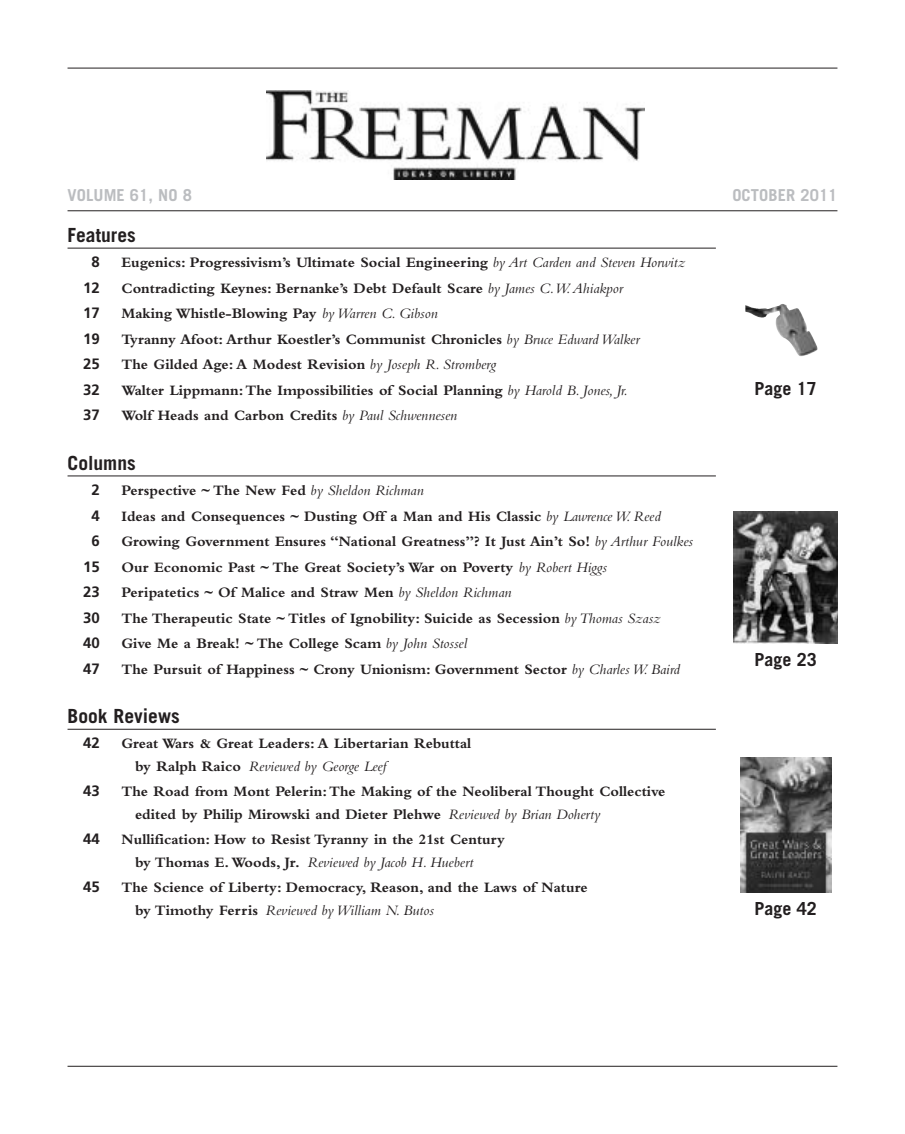
<style>
.page{position:relative;width:905px;height:1134px;background:#fff}
.page>*{position:absolute;margin:0;border:0;box-sizing:border-box;transform-origin:0 0}
.t1{font:700 19.5px "Trade Gothic";color:#231f20}
.t2{font:700 18px "Trade Gothic";color:#231f20}
.t3{font:700 16.5px "Trade Gothic";letter-spacing:.005em;color:#bbbdc0}
.t4{font:700 15px/22.5px "Bembo";color:#231f20}
.t5{font:700 15px "Frutiger";color:#231f20}
.s1{font-weight:400;font-style:italic}
</style>
<div class="page">
<hr style="left:68px;top:248px;width:648px;height:1px;background:#231f20">
<hr style="left:68px;top:476px;width:648px;height:1px;background:#231f20">
<hr style="left:68px;top:729px;width:648px;height:1px;background:#231f20">
<hr style="left:68px;top:1066px;width:769px;height:1px;background:#231f20">
<hr style="left:68px;top:68px;width:769px;height:1px;background:#231f20">
<hr style="left:68px;top:211px;width:769px;height:1px;background:#231f20">
<img style="left:267px;top:91px;width:378px;height:89px">
<img style="left:734px;top:511px;width:103px;height:132px">
<img style="left:745px;top:304px;width:72px;height:52px">
<svg style="left:740px;top:758px;width:92px;height:134px"></svg>
<img style="left:741px;top:758px;width:90px;height:134px">
<p class="t3" style="left:68px;top:189px;width:126px">VOLUME 61, NO 8</p>
<p class="t3" style="left:732px;top:189px;width:107px">OCTOBER 2011</p>
<h1 class="t1" style="left:68px;top:228px;width:70px">Features</h1>
<p class="t5" style="left:91px;top:256px;width:10px">8</p>
<p class="t4" style="left:121px;top:253px;width:565px">Eugenics: Progressivism’s Ultimate Social Engineering <span class="s1">by Art Carden and Steven Horwitz</span></p>
<p class="t5" style="left:83px;top:281px;width:18px">12</p>
<p class="t4" style="left:121px;top:278px;width:503px">Contradicting Keynes: Bernanke’s Debt Default Scare <span class="s1">by James C.W.Ahiakpor</span></p>
<p class="t5" style="left:83px;top:307px;width:18px">17</p>
<p class="t4" style="left:121px;top:304px;width:318px">Making Whistle-Blowing Pay <span class="s1">by Warren C. Gibson</span></p>
<p class="t5" style="left:83px;top:332px;width:18px">19</p>
<p class="t4" style="left:122px;top:329px;width:519px">Tyranny Afoot: Arthur Koestler’s Communist Chronicles <span class="s1">by Bruce Edward Walker</span></p>
<p class="t5" style="left:83px;top:358px;width:18px">25</p>
<p class="t4" style="left:121px;top:355px;width:376px">The Gilded Age: A Modest Revision <span class="s1">by Joseph R. Stromberg</span></p>
<p class="t5" style="left:83px;top:383px;width:18px">32</p>
<p class="t4" style="left:122px;top:380px;width:508px">Walter Lippmann:The Impossibilities of Social Planning <span class="s1">by Harold B. Jones, Jr.</span></p>
<p class="t5" style="left:83px;top:409px;width:18px">37</p>
<p class="t4" style="left:121px;top:406px;width:337px">Wolf Heads and Carbon Credits <span class="s1">by Paul Schwennesen</span></p>
<h1 class="t1" style="left:68px;top:456px;width:70px">Columns</h1>
<p class="t5" style="left:91px;top:484px;width:10px">2</p>
<p class="t4" style="left:121px;top:480px;width:303px">Perspective ~ The New Fed <span class="s1">by Sheldon Richman</span></p>
<p class="t5" style="left:91px;top:509px;width:10px">4</p>
<p class="t4" style="left:122px;top:506px;width:541px">Ideas and Consequences ~ Dusting Off a Man and His Classic <span class="s1">by Lawrence W. Reed</span></p>
<p class="t5" style="left:91px;top:535px;width:10px">6</p>
<p class="t4" style="left:122px;top:531px;width:573px">Growing Government Ensures “National Greatness”? It Just Ain’t So! <span class="s1">by Arthur Foulkes</span></p>
<p class="t5" style="left:83px;top:560px;width:18px">15</p>
<p class="t4" style="left:121px;top:557px;width:487px">Our Economic Past ~ The Great Society’s War on Poverty <span class="s1">by Robert Higgs</span></p>
<p class="t5" style="left:83px;top:586px;width:18px">23</p>
<p class="t4" style="left:121px;top:582px;width:391px">Peripatetics ~ Of Malice and Straw Men <span class="s1">by Sheldon Richman</span></p>
<p class="t5" style="left:83px;top:611px;width:18px">30</p>
<p class="t4" style="left:121px;top:608px;width:540px">The Therapeutic State ~ Titles of Ignobility: Suicide as Secession <span class="s1">by Thomas Szasz</span></p>
<p class="t5" style="left:83px;top:637px;width:18px">40</p>
<p class="t4" style="left:121px;top:633px;width:347px">Give Me a Break! ~ The College Scam <span class="s1">by John Stossel</span></p>
<p class="t5" style="left:83px;top:662px;width:18px">47</p>
<p class="t4" style="left:121px;top:659px;width:560px">The Pursuit of Happiness ~ Crony Unionism: Government Sector <span class="s1">by Charles W. Baird</span></p>
<h1 class="t1" style="left:68px;top:709px;width:114px">Book Reviews</h1>
<p class="t5" style="left:83px;top:737px;width:18px">42</p>
<p class="t4" style="left:135px;top:734px;width:338px;text-indent:-14px">Great Wars &amp; Great Leaders: A Libertarian Rebuttal by Ralph Raico <span class="s1">Reviewed by George Leef</span></p>
<p class="t5" style="left:83px;top:785px;width:18px">43</p>
<p class="t4" style="left:135px;top:782px;width:532px;text-indent:-14px">The Road from Mont Pelerin:The Making of the Neoliberal Thought Collective edited by Philip Mirowski and Dieter Plehwe <span class="s1">Reviewed by Brian Doherty</span></p>
<p class="t5" style="left:83px;top:833px;width:18px">44</p>
<p class="t4" style="left:135px;top:830px;width:371px;text-indent:-14px">Nullification: How to Resist Tyranny in the 21st Century by Thomas E.Woods, Jr. <span class="s1">Reviewed by Jacob H. Huebert</span></p>
<p class="t5" style="left:83px;top:881px;width:18px">45</p>
<p class="t4" style="left:135px;top:878px;width:454px;text-indent:-14px">The Science of Liberty: Democracy, Reason, and the Laws of Nature by Timothy Ferris <span class="s1">Reviewed by William N. Butos</span></p>
<p class="t2" style="left:754px;top:382px;width:64px">Page 17</p>
<p class="t2" style="left:754px;top:653px;width:64px">Page 23</p>
<p class="t2" style="left:754px;top:902px;width:64px">Page 42</p>
</div>
